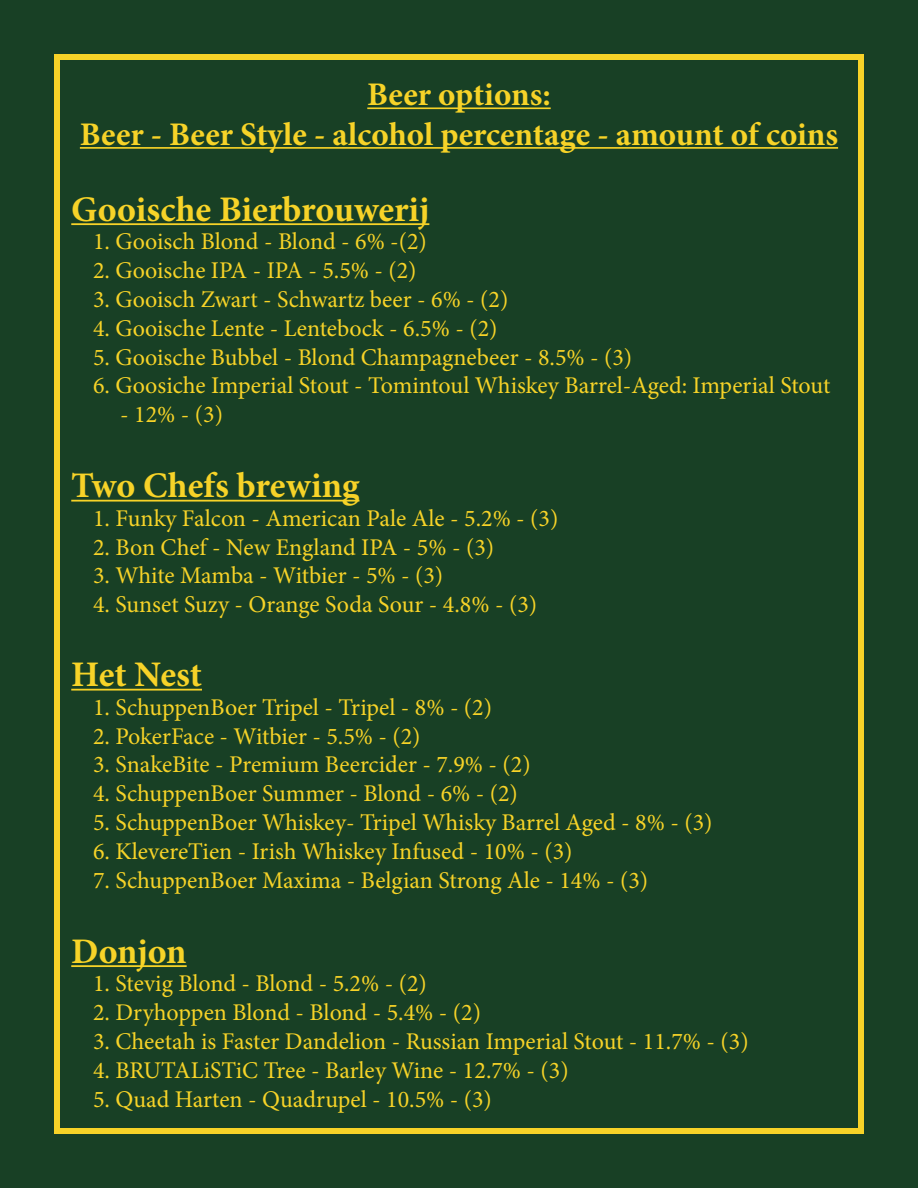
<style>
.page{position:relative;width:918px;height:1188px;background:#184025}
.page>*{position:absolute;margin:0;border:0;box-sizing:border-box;transform-origin:0 0}
.t1{font:700 36px "Minion Pro";letter-spacing:-.005em;color:#f7d328}
.t2{font:700 33px "Minion Pro";color:#f7d328}
.t3{font:24px "Minion Pro";color:#f7d328}
</style>
<div class="page">
<div style="left:54px;top:54px;width:810px;height:1080px;border:6px solid #f7d328"></div>
<hr style="left:71px;top:689px;width:131px;height:2px;background:#f7d328">
<hr style="left:71px;top:500px;width:288px;height:2px;background:#f7d328">
<hr style="left:71px;top:223px;width:358px;height:2px;background:#f7d328">
<hr style="left:367px;top:107px;width:184px;height:2px;background:#f7d328">
<hr style="left:80px;top:147px;width:758px;height:2px;background:#f7d328">
<hr style="left:71px;top:965px;width:116px;height:2px;background:#f7d328">
<p class="t2" style="left:367px;top:71px;width:185px">Beer options:</p>
<p class="t2" style="left:80px;top:111px;width:760px">Beer - Beer Style - alcohol percentage - amount of coins</p>
<p class="t1" style="left:71px;top:184px;width:360px">Gooische Bierbrouwerij</p>
<p class="t3" style="left:93px;top:226px;width:335px">1. Gooisch Blond - Blond - 6% -(2)</p>
<p class="t3" style="left:93px;top:254px;width:325px">2. Gooische IPA - IPA - 5.5% - (2)</p>
<p class="t3" style="left:93px;top:283px;width:417px">3. Gooisch Zwart - Schwartz beer - 6% - (2)</p>
<p class="t3" style="left:93px;top:312px;width:406px">4. Gooische Lente - Lentebock - 6.5% - (2)</p>
<p class="t3" style="left:93px;top:341px;width:541px">5. Gooische Bubbel - Blond Champagnebeer - 8.5% - (3)</p>
<p class="t3" style="left:93px;top:370px;width:739px">6. Goosiche Imperial Stout - Tomintoul Whiskey Barrel-Aged: Imperial Stout</p>
<p class="t3" style="left:120px;top:398px;width:104px">- 12% - (3)</p>
<p class="t1" style="left:71px;top:460px;width:290px">Two Chefs brewing</p>
<p class="t3" style="left:93px;top:502px;width:467px">1. Funky Falcon - American Pale Ale - 5.2% - (3)</p>
<p class="t3" style="left:93px;top:531px;width:403px">2. Bon Chef - New England IPA - 5% - (3)</p>
<p class="t3" style="left:93px;top:560px;width:352px">3. White Mamba - Witbier - 5% - (3)</p>
<p class="t3" style="left:93px;top:589px;width:446px">4. Sunset Suzy - Orange Soda Sour - 4.8% - (3)</p>
<p class="t1" style="left:71px;top:649px;width:132px">Het Nest</p>
<p class="t3" style="left:93px;top:691px;width:401px">1. SchuppenBoer Tripel - Tripel - 8% - (2)</p>
<p class="t3" style="left:93px;top:720px;width:329px">2. PokerFace - Witbier - 5.5% - (2)</p>
<p class="t3" style="left:93px;top:749px;width:439px">3. SnakeBite - Premium Beercider - 7.9% - (2)</p>
<p class="t3" style="left:93px;top:778px;width:426px">4. SchuppenBoer Summer - Blond - 6% - (2)</p>
<p class="t3" style="left:93px;top:806px;width:621px">5. SchuppenBoer Whiskey- Tripel Whisky Barrel Aged - 8% - (3)</p>
<p class="t3" style="left:93px;top:835px;width:481px">6. KlevereTien - Irish Whiskey Infused - 10% - (3)</p>
<p class="t3" style="left:93px;top:864px;width:557px">7. SchuppenBoer Maxima - Belgian Strong Ale - 14% - (3)</p>
<p class="t1" style="left:71px;top:926px;width:117px">Donjon</p>
<p class="t3" style="left:93px;top:968px;width:335px">1. Stevig Blond - Blond - 5.2% - (2)</p>
<p class="t3" style="left:93px;top:996px;width:389px">2. Dryhoppen Blond - Blond - 5.4% - (2)</p>
<p class="t3" style="left:93px;top:1025px;width:657px">3. Cheetah is Faster Dandelion - Russian Imperial Stout - 11.7% - (3)</p>
<p class="t3" style="left:93px;top:1054px;width:477px">4. BRUTALiSTiC Tree - Barley Wine - 12.7% - (3)</p>
<p class="t3" style="left:93px;top:1083px;width:400px">5. Quad Harten - Quadrupel - 10.5% - (3)</p>
</div>
